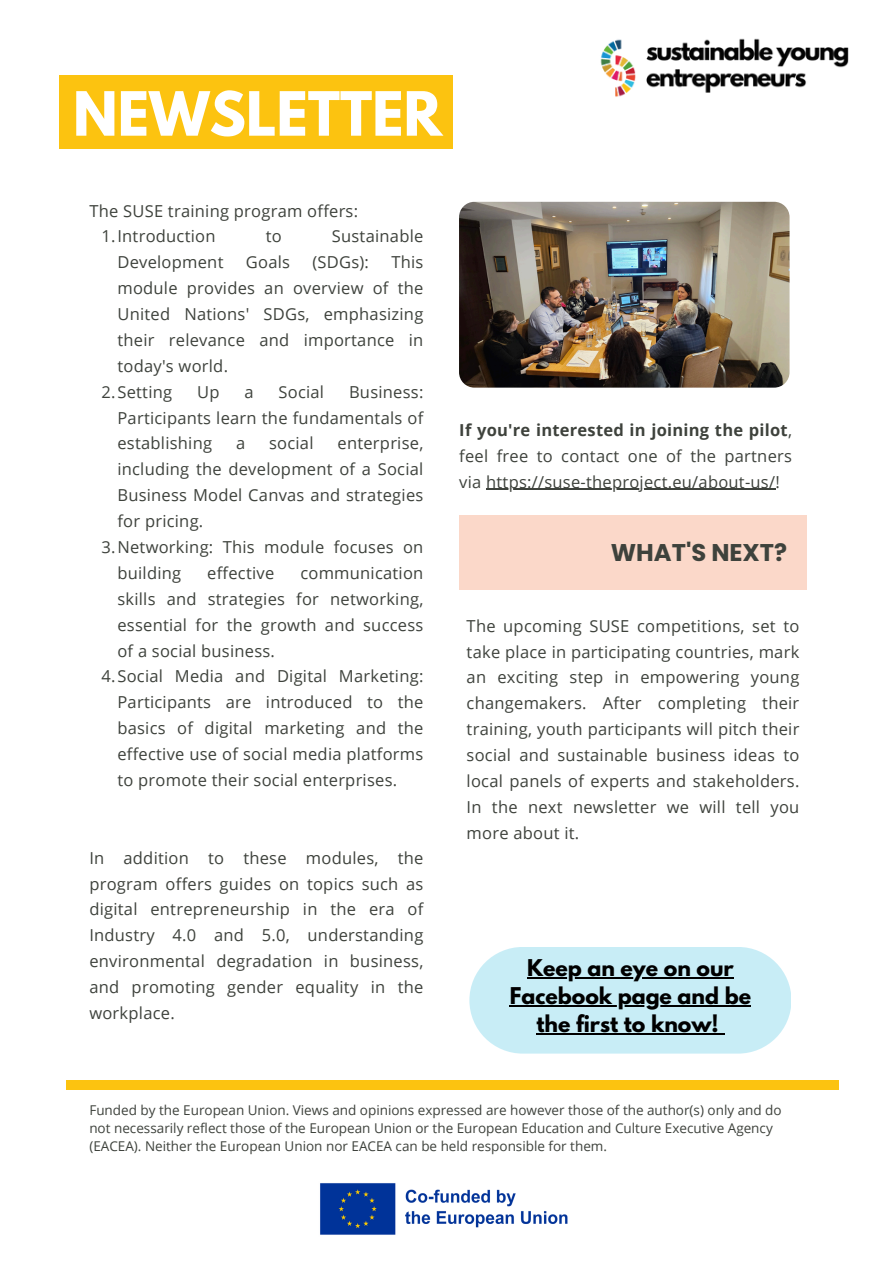
<style>
.page{position:relative;width:894px;height:1264px;background:#fff}
.page>*{position:absolute;margin:0;border:0;box-sizing:border-box;transform-origin:0 0}
.t1{font:700 54px "League Spartan";color:#fff}
.t2{font:700 24.15px "Poppins";color:#3e423c}
.t3{font:700 20.4px/28.2px "League Spartan";color:#000;text-align:center}
.t4{font:16.5px/25.8px "Open Sans";letter-spacing:.015em;color:#3e423c;text-align:justify}
.t5{font:13.5px/18px "Open Sans";color:#3e423c}
.s1{font-weight:700}
</style>
<div class="page">
<div style="left:66px;top:1080px;width:772px;height:9px;background:#fcc310"></div>
<div style="left:59px;top:75px;width:393px;height:74px;background:#fcc310"></div>
<div style="left:469px;top:946px;width:322px;height:107px;background:#c8edf6;border-radius:53px"></div>
<hr style="left:486px;top:488px;width:289px;height:2px;background:#3e423c">
<img style="left:459px;top:202px;width:330px;height:185px;border-radius:15px">
<img style="left:320px;top:1183px;width:248px;height:52px">
<img style="left:600px;top:38px;width:249px;height:59px">
<div style="left:459px;top:515px;width:347px;height:75px;background:#fbd8c9"></div>
<hr style="left:527px;top:977px;width:206px;height:1px;background:#000">
<hr style="left:509px;top:1005px;width:241px;height:1px;background:#000">
<hr style="left:536px;top:1033px;width:182px;height:1px;background:#000">
<h2 class="t1" style="left:73px;top:87px;width:370px">NEWSLETTER</h2>
<h1 class="t4" style="left:89px;top:197px;width:270px">The SUSE training program offers:</h1>
<p class="t4" style="left:101px;top:223px;width:116px">1.Introduction</p>
<p class="t4" style="left:265px;top:223px;width:18px">to</p>
<p class="t4" style="left:332px;top:223px;width:93px">Sustainable</p>
<p class="t4" style="left:117px;top:249px;width:108px">Development</p>
<p class="t4" style="left:246px;top:249px;width:46px">Goals</p>
<p class="t4" style="left:312px;top:249px;width:58px">(SDGs):</p>
<p class="t4" style="left:117px;top:249px;width:307px;text-indent:274px">This module provides an overview of the United Nations' SDGs, emphasizing their relevance and importance in today's world.</p>
<h4 class="t4" style="left:101px;top:378px;width:72px">2.Setting</h4>
<h4 class="t4" style="left:197px;top:378px;width:24px">Up</h4>
<h4 class="t4" style="left:244px;top:378px;width:11px">a</h4>
<h4 class="t4" style="left:278px;top:378px;width:47px">Social</h4>
<h4 class="t4" style="left:117px;top:378px;width:307px;text-indent:231px">Business:<br>Participants learn the fundamentals of establishing</h4>
<h4 class="t4" style="left:236px;top:430px;width:11px">a</h4>
<h4 class="t4" style="left:269px;top:430px;width:46px">social</h4>
<h4 class="t4" style="left:117px;top:430px;width:307px;text-indent:220px">enterprise, including the development of a Social Business Model Canvas and strategies for pricing.</h4>
<p class="t4" style="left:117px;top:533px;width:307px;text-indent:-16px">3.Networking: This module focuses on building</p>
<p class="t4" style="left:207px;top:559px;width:69px">effective</p>
<p class="t4" style="left:117px;top:559px;width:307px;text-indent:183px">communication skills and strategies for networking, essential for the growth and success of a social business.</p>
<p class="t4" style="left:117px;top:663px;width:307px;text-indent:-16px">4.Social Media and Digital Marketing:<br>Participants are introduced to the basics of digital marketing and the effective use of social media platforms to promote their social enterprises.</p>
<p class="t4" style="left:89px;top:844px;width:335px">In addition to these modules, the program offers guides on topics such as digital entrepreneurship in the era of Industry 4.0 and 5.0, understanding environmental degradation in business, and promoting gender equality in the workplace.</p>
<p class="t4" style="left:459px;top:416px;width:334px"><span class="s1">If you're interested in joining the pilot</span>, feel free to contact one of the partners via https://suse-theproject.eu/about-us/!</p>
<h4 class="t2" style="left:610px;top:535px;width:178px">WHAT'S NEXT?</h4>
<p class="t4" style="left:466px;top:612px;width:334px">The upcoming SUSE competitions, set to take place in participating countries, mark an exciting step in empowering young changemakers. After completing their training, youth participants will pitch their social and sustainable business ideas to local panels of experts and stakeholders.<br>In the next newsletter we will tell you more about it.</p>
<h3 class="t3" style="left:527px;top:956px;width:208px">Keep an eye on our</h3>
<p class="t3" style="left:509px;top:984px;width:243px">Facebook page and be the first to know!</p>
<p class="t5" style="left:89px;top:1101px;width:693px">Funded by the European Union. Views and opinions expressed are however those of the author(s) only and do not necessarily reflect those of the European Union or the European Education and Culture Executive Agency (EACEA). Neither the European Union nor EACEA can be held responsible for them.</p>
</div>
